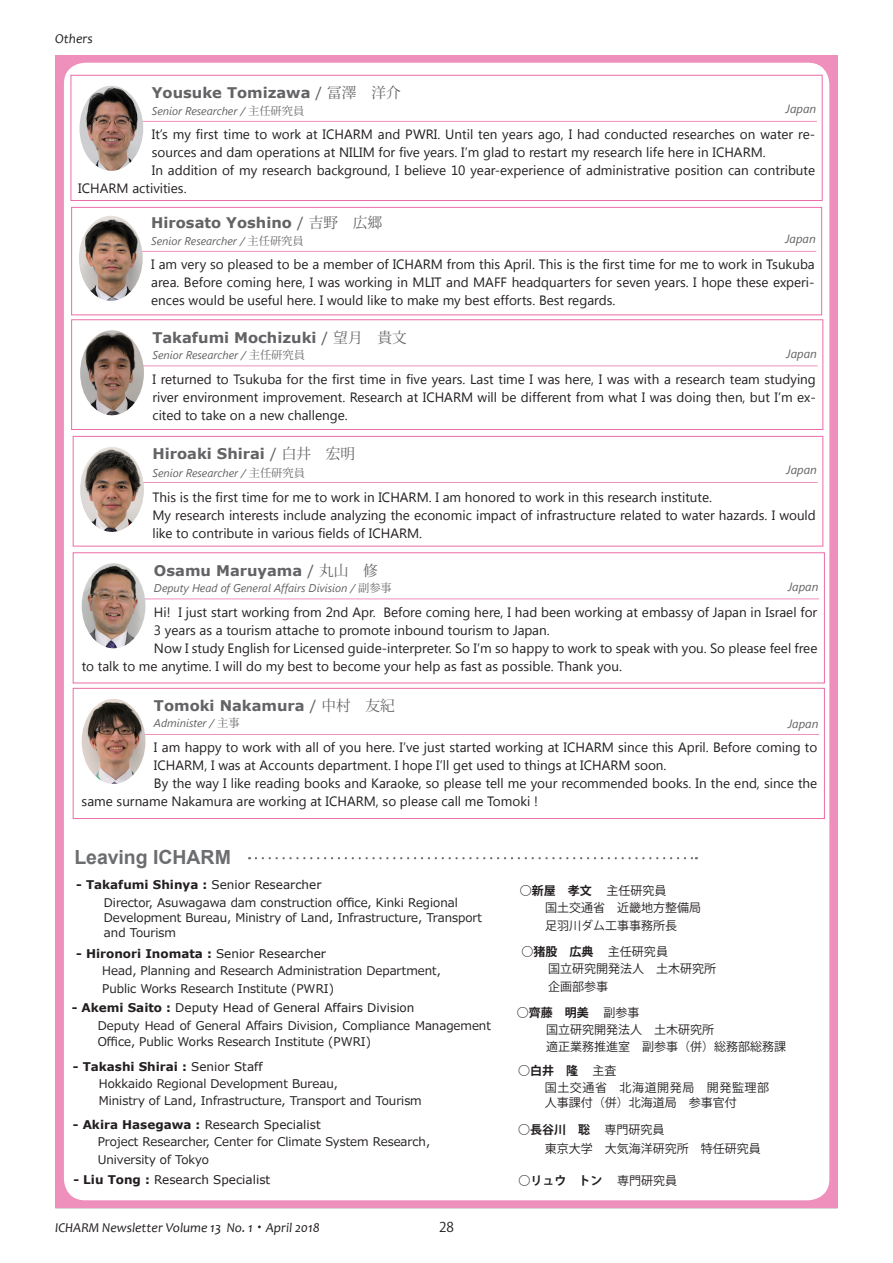
<style>
.page{position:relative;width:893px;height:1263px;background:#fff}
.page>*{position:absolute;margin:0;border:0;box-sizing:border-box;transform-origin:0 0}
.t1{font:700 19.5px "Arial";color:#6c6d70}
.t2{font:700 14.7px "Verdana";color:#636366}
.t3{font:13.5px/18px "Segoe UI";color:#231f20;text-align:justify}
.t4{font:italic 13.5px "Candara";color:#231f20}
.t5{font:13.5px "Koz Go Pro";color:#231f20}
.t6{font:12px/15.3px "Meiryo";color:#231f20}
.t7{font:12px/17.5px "Koz Go Pro";color:#231f20}
.t8{font:12px "Verdana";color:#231f20}
.t9{font:700 12px "Verdana";color:#231f20}
.t10{font:700 12px "Koz Go Pro";color:#231f20}
.t11{font:12px/15.3px "Koz Go Pro";letter-spacing:.045em;color:#231f20}
.t12{font:italic 12px "Segoe UI";color:#636366}
.t13{font:italic 11.25px "Segoe UI";color:#636366}
.s1{font-weight:400}
.s2{font-family:"Koz Min Pro";font-weight:400}
.s3{font-family:"Koz Min Pro";font-style:normal}
.s4{font-weight:700}
</style>
<div class="page">
<hr style="left:55px;top:1208px;width:783px;height:1px;background:#bcbdc0">
<div style="left:55px;top:55px;width:783px;height:1153px;background:#ef90bc"></div>
<div style="left:64px;top:63px;width:765px;height:1137px;background:#fff;border-radius:21px"></div>
<svg style="left:256px;top:857px;width:441px;height:2px"></svg>
<hr style="left:114px;top:598px;width:705px;height:1px;background:#ef90bc">
<div style="left:73px;top:552px;width:752px;height:131px;border:1px solid #ec6ca9"></div>
<hr style="left:114px;top:734px;width:705px;height:1px;background:#ef90bc">
<div style="left:73px;top:688px;width:752px;height:131px;border:1px solid #ec6ca9"></div>
<img style="left:82px;top:563px;width:63px;height:85px">
<img style="left:82px;top:699px;width:63px;height:85px">
<hr style="left:111px;top:251px;width:705px;height:1px;background:#ef90bc">
<div style="left:71px;top:207px;width:751px;height:108px;border:1px solid #ec6ca9"></div>
<hr style="left:112px;top:365px;width:705px;height:1px;background:#ef90bc">
<div style="left:71px;top:319px;width:752px;height:111px;border:1px solid #ec6ca9"></div>
<hr style="left:112px;top:482px;width:705px;height:1px;background:#ef90bc">
<div style="left:73px;top:436px;width:750px;height:110px;border:1px solid #ec6ca9"></div>
<img style="left:79px;top:216px;width:64px;height:85px">
<img style="left:80px;top:330px;width:64px;height:85px">
<img style="left:80px;top:447px;width:64px;height:85px">
<hr style="left:111px;top:121px;width:706px;height:1px;background:#ef90bc">
<div style="left:71px;top:75px;width:751px;height:126px;border:1px solid #ec6ca9"></div>
<img style="left:79px;top:86px;width:64px;height:85px">
<p class="t4" style="left:55px;top:30px;width:39px">Others</p>
<p class="t2" style="left:152px;top:83px;width:250px">Yousuke Tomizawa <span class="s1">/</span> <span class="s2">冨澤　洋介</span></p>
<p class="t13" style="left:152px;top:103px;width:154px">Senior Researcher / <span class="s3">主任研究員</span></p>
<p class="t3" style="left:152px;top:125px;width:665px">It’s my first time to work at ICHARM and PWRI. Until ten years ago, I had conducted researches on water re-</p>
<p class="t3" style="left:152px;top:143px;width:615px">sources and dam operations at NILIM for five years. I’m glad to restart my research life here in ICHARM.</p>
<p class="t3" style="left:152px;top:161px;width:665px">In addition of my research background, I believe 10 year-experience of administrative position can contribute</p>
<p class="t3" style="left:78px;top:179px;width:110px">ICHARM activities.</p>
<p class="t12" style="left:786px;top:101px;width:32px">Japan</p>
<p class="t2" style="left:151px;top:213px;width:233px">Hirosato Yoshino <span class="s1">/</span> <span class="s2">吉野　広郷</span></p>
<p class="t13" style="left:151px;top:233px;width:154px">Senior Researcher / <span class="s3">主任研究員</span></p>
<p class="t3" style="left:151px;top:255px;width:665px">I am very so pleased to be a member of ICHARM from this April. This is the first time for me to work in Tsukuba area. Before coming here, I was working in MLIT and MAFF headquarters for seven years. I hope these experi&shy;ences would be useful here. I would like to make my best efforts. Best regards.</p>
<p class="t12" style="left:785px;top:231px;width:32px">Japan</p>
<p class="t2" style="left:152px;top:327px;width:256px">Takafumi Mochizuki <span class="s1">/</span> <span class="s2">望月　貴文</span></p>
<p class="t13" style="left:152px;top:347px;width:154px">Senior Researcher / <span class="s3">主任研究員</span></p>
<p class="t3" style="left:152px;top:369px;width:665px">I returned to Tsukuba for the first time in five years. Last time I was here, I was with a research team studying river environment improvement. Research at ICHARM will be different from what I was doing then, but I’m ex&shy;cited to take on a new challenge.</p>
<p class="t12" style="left:786px;top:345px;width:32px">Japan</p>
<p class="t2" style="left:152px;top:444px;width:204px">Hiroaki Shirai <span class="s1">/</span> <span class="s2">白井　宏明</span></p>
<p class="t13" style="left:152px;top:466px;width:154px">Senior Researcher / <span class="s3">主任研究員</span></p>
<p class="t3" style="left:152px;top:487px;width:665px;text-align:left">This is the first time for me to work in ICHARM. I am honored to work in this research institute.<br>My research interests include analyzing the economic impact of infrastructure related to water hazards. I would like to contribute in various fields of ICHARM.</p>
<p class="t12" style="left:786px;top:462px;width:32px">Japan</p>
<p class="t2" style="left:154px;top:560px;width:225px">Osamu Maruyama <span class="s1">/</span> <span class="s2">丸山　修</span></p>
<p class="t13" style="left:154px;top:580px;width:239px">Deputy Head of General Affairs Division / <span class="s3">副参事</span></p>
<p class="t3" style="left:154px;top:602px;width:665px">Hi! I just start working from 2nd Apr. Before coming here, I had been working at embassy of Japan in Israel for</p>
<p class="t3" style="left:154px;top:620px;width:397px">3 years as a tourism attache to promote inbound tourism to Japan.</p>
<p class="t3" style="left:154px;top:638px;width:665px">Now I study English for Licensed guide-interpreter. So I’m so happy to work to speak with you. So please feel free</p>
<p class="t3" style="left:82px;top:656px;width:542px">to talk to me anytime. I will do my best to become your help as fast as possible. Thank you.</p>
<p class="t12" style="left:788px;top:578px;width:32px">Japan</p>
<p class="t2" style="left:154px;top:695px;width:243px">Tomoki Nakamura <span class="s1">/</span> <span class="s2">中村　友紀</span></p>
<p class="t13" style="left:154px;top:715px;width:87px">Administer / <span class="s3">主事</span></p>
<p class="t3" style="left:154px;top:737px;width:665px">I am happy to work with all of you here. I’ve just started working at ICHARM since this April. Before coming to</p>
<p class="t3" style="left:154px;top:755px;width:514px">ICHARM, I was at Accounts department. I hope I’ll get used to things at ICHARM soon.</p>
<p class="t3" style="left:154px;top:773px;width:665px">By the way I like reading books and Karaoke, so please tell me your recommended books. In the end, since the</p>
<p class="t3" style="left:82px;top:791px;width:458px">same surname Nakamura are working at ICHARM, so please call me Tomoki !</p>
<p class="t12" style="left:788px;top:715px;width:32px">Japan</p>
<h1 class="t1" style="left:74px;top:844px;width:158px">Leaving ICHARM</h1>
<p class="t9" style="left:76px;top:876px;width:247px">- Takafumi Shinya : <span class="s1">Senior Researcher</span></p>
<p class="t7" style="left:545px;top:882px;width:169px;text-indent:-25px"><span class="s4">○新屋　孝文　</span> 主任研究員<br>国土交通省　近畿地方整備局　足羽川ダム工事事務所長</p>
<p class="t6" style="left:104px;top:895px;width:380px">Director, Asuwagawa dam construction office, Kinki Regional<br>Development Bureau, Ministry of Land, Infrastructure, Transport and Tourism</p>
<p class="t6" style="left:102px;top:963px;width:340px;line-height:17.4px">Head, Planning and Research Administration Department,<br>Public Works Research Institute (PWRI)</p>
<p class="t7" style="left:548px;top:960px;width:181px">国立研究開発法人　土木研究所　企画部参事</p>
<p class="t8" style="left:72px;top:1000px;width:344px"><span class="s4">- Akemi Saito :</span> Deputy Head of General Affairs Division</p>
<p class="t10" style="left:517px;top:1004px;width:124px">○齊藤　明美　 <span class="s1">副参事</span></p>
<p class="t6" style="left:98px;top:1019px;width:395px">Deputy Head of General Affairs Division, Compliance Management<br>Office, Public Works Research Institute (PWRI)</p>
<p class="t7" style="left:546px;top:1021px;width:242px">国立研究開発法人　土木研究所　<br>適正業務推進室　副参事（併）総務部総務課</p>
<p class="t9" style="left:73px;top:1058px;width:191px">- Takashi Shirai : <span class="s1">Senior Staff</span></p>
<p class="t10" style="left:518px;top:1063px;width:100px">○白井　隆　 <span class="s1">主査</span></p>
<p class="t6" style="left:99px;top:1075px;width:324px;line-height:17.4px">Hokkaido Regional Development Bureau,<br>Ministry of Land, Infrastructure, Transport and Tourism</p>
<p class="t11" style="left:545px;top:1080px;width:238px">国土交通省　北海道開発局　開発監理部　人事課付（併）北海道局　参事官付</p>
<p class="t8" style="left:73px;top:1117px;width:250px"><span class="s4">- Akira Hasegawa :</span> Research Specialist</p>
<p class="t10" style="left:518px;top:1122px;width:148px">○長谷川　聡　 <span class="s1">専門研究員</span></p>
<p class="t8" style="left:73px;top:1172px;width:198px"><span class="s4">- Liu Tong :</span> Research Specialist</p>
<p class="t10" style="left:519px;top:1173px;width:160px">○リュウ　トン　 <span class="s1">専門研究員</span></p>
<p class="t9" style="left:76px;top:945px;width:251px">- Hironori Inomata : <span class="s1">Senior Researcher</span></p>
<p class="t10" style="left:521px;top:944px;width:148px">○猪股　広典　 <span class="s1">主任研究員</span></p>
<p class="t6" style="left:98px;top:1134px;width:334px;line-height:17.4px">Project Researcher, Center for Climate System Research,<br>University of Tokyo</p>
<p class="t7" style="left:545px;top:1140px;width:217px">東京大学　大気海洋研究所　特任研究員</p>
<p class="t4" style="left:55px;top:1219px;width:266px">ICHARM Newsletter Volume 13 No. 1<span class="s3">・</span> April 2018</p>
<p class="t5" style="left:439px;top:1219px;width:16px">28</p>
</div>
